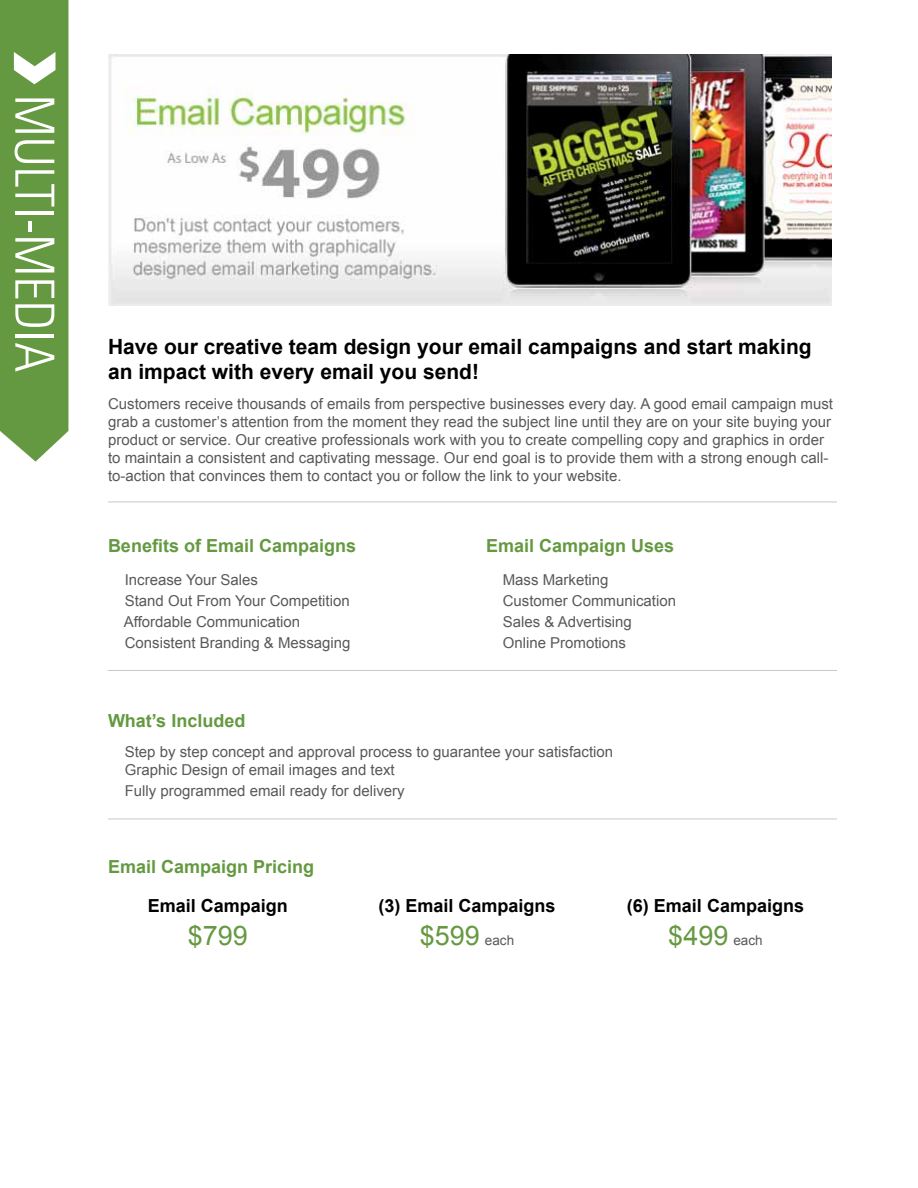
<style>
.page{position:relative;width:918px;height:1188px;background:#fff}
.page>*{position:absolute;margin:0;border:0;box-sizing:border-box;transform-origin:0 0}
.t1{font:300 condensed 54px "Univers";color:#fff}
.t2{font:27px "Arial";color:#659941}
.t3{font:700 21px/25.2px "Arial";color:#000}
.t4{font:700 18px "Arial";color:#659941}
.t5{font:700 18px "Arial";color:#000}
.t6{font:15px/21px "Arial";color:#58595b}
.s1{font-size:13.5px;color:#58595b}
</style>
<div class="page">
<img style="left:108px;top:54px;width:724px;height:251px">
<hr style="left:108px;top:502px;width:729px;height:1px;background:#c7c8ca">
<hr style="left:108px;top:670px;width:729px;height:1px;background:#c7c8ca">
<hr style="left:108px;top:819px;width:729px;height:1px;background:#c7c8ca">
<div style="left:0;top:0;width:68px;height:462px;background:#659941"></div>
<h1 class="t1" style="left:67px;top:95px;width:279px;rotate:90deg">MULTI-MEDIA</h1>
<h3 class="t3" style="left:108px;top:335px;width:705px">Have our creative team design your email campaigns and start making an impact with every email you send!</h3>
<p class="t6" style="left:108px;top:395px;width:727px;line-height:18px">Customers receive thousands of emails from perspective businesses every day. A good email campaign must grab a customer’s attention from the moment they read the subject line until they are on your site buying your product or service. Our creative professionals work with you to create compelling copy and graphics in order to maintain a consistent and captivating message. Our end goal is to provide them with a strong enough call&shy;to-action that convinces them to contact you or follow the link to your website.</p>
<p class="t4" style="left:108px;top:533px;width:250px">Benefits of Email Campaigns</p>
<p class="t6" style="left:124px;top:569px;width:228px">Increase Your Sales<br>Stand Out From Your Competition<br>Affordable Communication<br>Consistent Branding &amp; Messaging</p>
<p class="t4" style="left:486px;top:533px;width:190px">Email Campaign Uses</p>
<p class="t6" style="left:503px;top:569px;width:175px">Mass Marketing<br>Customer Communication<br>Sales &amp; Advertising<br>Online Promotions</p>
<p class="t4" style="left:108px;top:709px;width:139px">What’s Included</p>
<p class="t6" style="left:125px;top:743px;width:490px;line-height:18px">Step by step concept and approval process to guarantee your satisfaction<br>Graphic Design of email images and text</p>
<p class="t6" style="left:125px;top:781px;width:282px">Fully programmed email ready for delivery</p>
<p class="t4" style="left:108px;top:855px;width:208px">Email Campaign Pricing</p>
<p class="t5" style="left:148px;top:894px;width:142px">Email Campaign</p>
<h2 class="t2" style="left:188px;top:917px;width:62px">$799</h2>
<p class="t5" style="left:379px;top:894px;width:179px">(3) Email Campaigns</p>
<h2 class="t2" style="left:420px;top:918px;width:96px">$599 <span class="s1">each</span></h2>
<p class="t5" style="left:627px;top:894px;width:179px">(6) Email Campaigns</p>
<h2 class="t2" style="left:668px;top:918px;width:96px">$499 <span class="s1">each</span></h2>
</div>
